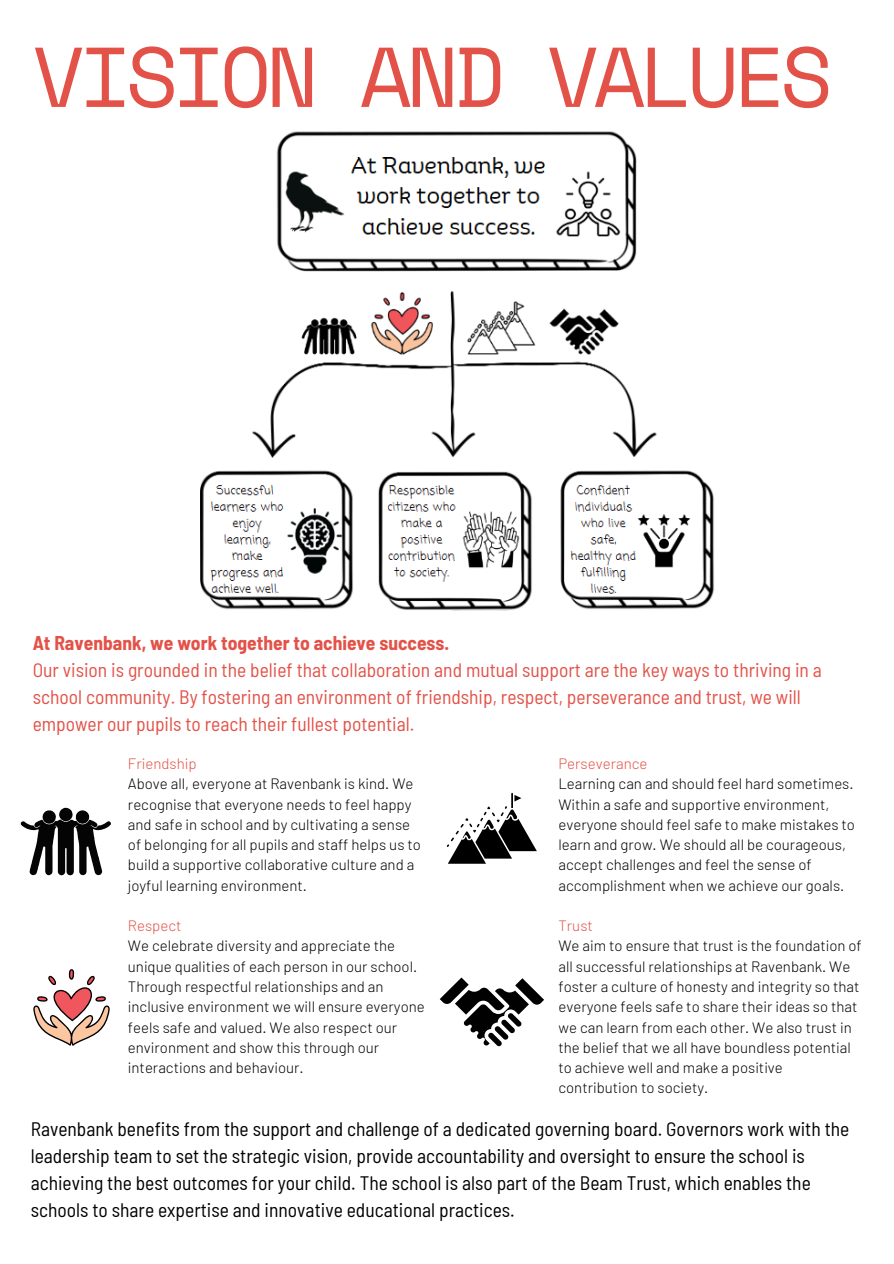
<style>
.page{position:relative;width:894px;height:1264px;background:#fff}
.page>*{position:absolute;margin:0;border:0;box-sizing:border-box;transform-origin:0 0}
.t1{font:84.6px "Space Mono";letter-spacing:-.06em;color:#e35248}
.t2{font:semi-condensed 19.5px/27px "Barlow";color:#000}
.t3{font:semi-condensed 19.5px/27px "Barlow";color:#e35248}
.t4{font:300 15px/20.2px "Barlow";color:#000001}
.t5{font:300 15px "Barlow";color:#e35248}
.s1{font-weight:700}
.s2{color:#000}
</style>
<div class="page">
<img style="left:200px;top:131px;width:514px;height:479px">
<svg style="left:21px;top:807px;width:90px;height:69px"></svg>
<svg style="left:33px;top:969px;width:77px;height:76px"></svg>
<svg style="left:446px;top:792px;width:90px;height:71px"></svg>
<svg style="left:439px;top:977px;width:105px;height:69px"></svg>
<p class="t1" style="left:33px;top:12px;width:801px">VISION AND VALUES</p>
<h2 class="t3" style="left:33px;top:628px;width:790px"><span class="s1">At Ravenbank, we work together to achieve success.<br></span>Our vision is grounded in the belief that collaboration and mutual support are the key ways to thriving in a school community. By fostering an environment of friendship, respect, perseverance and trust, we will empower our pupils to reach their fullest potential.</h2>
<p class="t5" style="left:128px;top:754px;width:70px">Friendship</p>
<p class="t4" style="left:128px;top:773px;width:294px">Above all, everyone at Ravenbank is kind. We recognise that everyone needs to feel happy and safe in school and by cultivating a sense of belonging for all pupils and staff helps us to build a supportive collaborative culture and a joyful learning e<span class="s2">nvironment.</span></p>
<p class="t5" style="left:128px;top:916px;width:55px">Respect</p>
<p class="t4" style="left:128px;top:935px;width:298px">We celebrate diversity and appreciate the unique qualities of each person in our school.<br>Through respectful relationships and an inclusive environment we will ensure everyone feels safe and valued. We also respect our environment and show this through our interactions and behaviour.</p>
<p class="t5" style="left:558px;top:754px;width:90px">Perseverance</p>
<p class="t4" style="left:558px;top:773px;width:298px">Learning can and should feel hard sometimes.<br>Within a safe and supportive environment, everyone should feel safe to make mistakes to learn and grow. We should all be courageous, accept challenges and feel the sense of accomplishment when we achieve our goals.</p>
<p class="t5" style="left:558px;top:916px;width:36px">Trust</p>
<p class="t4" style="left:558px;top:935px;width:305px">We aim to ensure that trust is the foundation of all successful relationships at Ravenbank. We foster a culture of honesty and integrity so that everyone feels safe to share their ideas so that we can learn from each other. We also trust in the belief that we all have boundless potential to achieve well and make a positive contribution to society.</p>
<p class="t2" style="left:31px;top:1114px;width:820px">Ravenbank benefits from the support and challenge of a dedicated governing board. Governors work with the leadership team to set the strategic vision, provide accountability and oversight to ensure the school is achieving the best outcomes for your child. The school is also part of the Beam Trust, which enables the schools to share expertise and innovative educational practices.</p>
</div>
